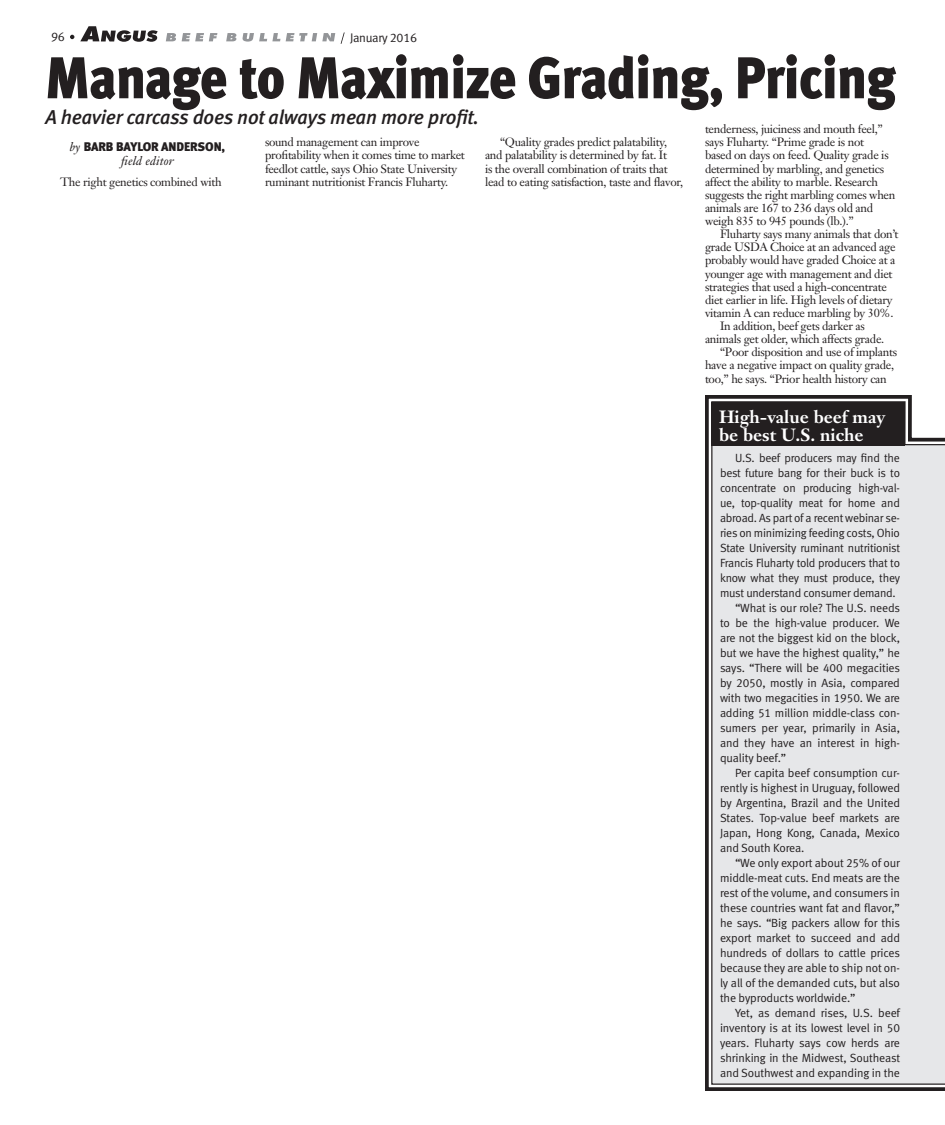
<style>
.page{position:relative;width:945px;height:1125px;background:#fff}
.page>*{position:absolute;margin:0;border:0;box-sizing:border-box;transform-origin:0 0}
.news_headline{font:58.75px "Meta Black LF";letter-spacing:-.015em;color:#231f20;scale:.9 1}
.deck{font:italic 20px "Meta Medium LF";letter-spacing:-.01em;color:#231f20}
.Sidebar_headline-rev{font:700 17.5px/17.5px "Janson Text";color:#fff}
.byline{font:12.5px/13.8px "Meta Black LF";letter-spacing:-.01em;color:#231f20;text-align:center}
.t1{font:12.5px "Meta Normal LF";letter-spacing:-.025em;color:#231f20}
.sidebar_text{font:11.88px/15px "Meta Normal LF";letter-spacing:-.01em;color:#231f20;text-align:justify}
.body_text{font:11.88px/13.1px "Janson Text";letter-spacing:-.025em;color:#231f20}
.s1{font-family:"Janson Text";font-style:italic}
</style>
<div class="page">
<svg style="left:705px;top:395px;width:240px;height:696px"></svg>
<div style="left:711px;top:401px;width:234px;height:684px;background:#e6e7e9"></div>
<div style="left:712px;top:402px;width:193px;height:43px;background:#231f20"></div>
<svg style="left:80px;top:26px;width:78px;height:16px"></svg>
<svg style="left:166px;top:33px;width:10px;height:8px"></svg>
<svg style="left:182px;top:33px;width:35px;height:8px"></svg>
<svg style="left:226px;top:33px;width:10px;height:8px"></svg>
<svg style="left:243px;top:33px;width:37px;height:9px"></svg>
<svg style="left:286px;top:33px;width:49px;height:8px"></svg>
<svg style="left:70px;top:35px;width:4px;height:4px"></svg>
<svg style="left:341px;top:32px;width:4px;height:12px"></svg>
<p class="t1" style="left:51px;top:30px;width:15px">96</p>
<p class="t1" style="left:350px;top:31px;width:69px">January 2016</p>
<p class="news_headline" style="left:45px;top:42px;width:947px">Manage to Maximize Grading, Pricing</p>
<p class="byline" style="left:70px;top:140px;width:157px"><span class="s1">by</span> BARB BAYLOR ANDERSON, <span class="s1">field editor</span></p>
<p class="deck" style="left:45px;top:105px;width:435px">A heavier carcass does not always mean more profit.</p>
<p class="body_text" style="left:705px;top:122px;width:192px">tenderness, juiciness and mouth feel,” says Fluharty. “Prime grade is not<br>based on days on feed. Quality grade is determined by marbling, and genetics affect the ability to marble. Research suggests the right marbling comes when animals are 167 to 236 days old and weigh 835 to 945 pounds (lb.).”</p>
<p class="body_text" style="left:705px;top:227px;width:195px;text-indent:15px">Fluharty says many animals that don’t grade USDA Choice at an advanced age probably would have graded Choice at a younger age with management and diet strategies that used a high-concentrate diet earlier in life. High levels of dietary vitamin A can reduce marbling by 30%.</p>
<p class="body_text" style="left:705px;top:319px;width:181px;text-align:center">In addition, beef gets darker as animals get older, which affects grade.</p>
<p class="body_text" style="left:705px;top:345px;width:194px;text-indent:15px">“Poor disposition and use of implants have a negative impact on quality grade, too,” he says. “Prior health history can</p>
<p class="body_text" style="left:265px;top:135px;width:201px">sound management can improve profitability when it comes time to market feedlot cattle, says Ohio State University ruminant nutritionist Francis Fluharty.</p>
<p class="body_text" style="left:485px;top:135px;width:200px;text-indent:15px">“Quality grades predict palatability, and palatability is determined by fat. It<br>is the overall combination of traits that lead to eating satisfaction, taste and flavor,</p>
<p class="body_text" style="left:60px;top:175px;width:163px">The right genetics combined with</p>
<p class="Sidebar_headline-rev" style="left:719px;top:408px;width:168px">High-value beef may be best U.S. niche</p>
<p class="sidebar_text" style="left:720px;top:450px;width:182px;text-indent:15px">U.S. beef producers may find the best future bang for their buck is to concentrate on producing high-val&shy;ue, top-quality meat for home and abroad. As part of a recent webinar se&shy;ries on minimizing feeding costs, Ohio State University ruminant nutritionist Francis Fluharty told producers that to know what they must produce, they must understand consumer demand.</p>
<p class="sidebar_text" style="left:720px;top:600px;width:182px;text-indent:15px">“What is our role? The U.S. needs to be the high-value producer. We are not the biggest kid on the block, but we have the highest quality,” he says. “There will be 400 megacities by 2050, mostly in Asia, compared with two megacities in 1950. We are adding 51 million middle-class con&shy;sumers per year, primarily in Asia, and they have an interest in high&shy;quality beef.”</p>
<p class="sidebar_text" style="left:720px;top:765px;width:182px;text-indent:15px">Per capita beef consumption cur&shy;rently is highest in Uruguay, followed by Argentina, Brazil and the United States. Top-value beef markets are Japan, Hong Kong, Canada, Mexico and South Korea.</p>
<p class="sidebar_text" style="left:720px;top:855px;width:182px;text-indent:15px">“We only export about 25% of our middle-meat cuts. End meats are the rest of the volume, and consumers in these countries want fat and flavor,” he says. “Big packers allow for this export market to succeed and add hundreds of dollars to cattle prices because they are able to ship not on&shy;ly all of the demanded cuts, but also the byproducts worldwide.”</p>
<p class="sidebar_text" style="left:720px;top:1005px;width:182px;text-indent:15px">Yet, as demand rises, U.S. beef inventory is at its lowest level in 50 years. Fluharty says cow herds are shrinking in the Midwest, Southeast and Southwest and expanding in the</p>
</div>
